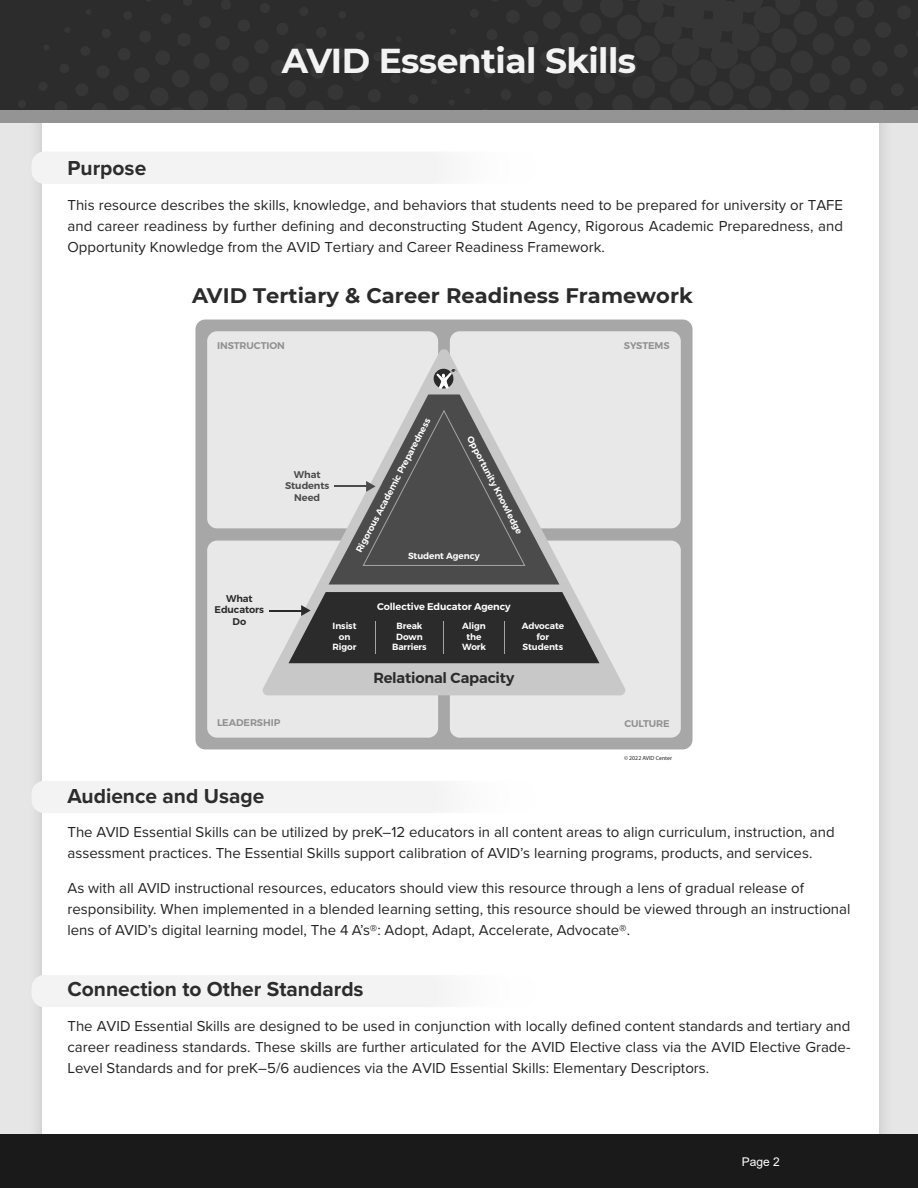
<style>
.page{position:relative;width:918px;height:1188px;background:#fff}
.page>*{position:absolute;margin:0;border:0;box-sizing:border-box;transform-origin:0 0}
.t1{font:700 34.5px "Montserrat";letter-spacing:-.015em;color:#f3f3f3}
.t2{font:700 21px "Proxima Nova";color:#2c2c2c}
.t3{font:700 21px "Montserrat";letter-spacing:.005em;color:#2b2b2b}
.t4{font:15px/21px "Proxima Nova";color:#242424;text-align:justify}
.t5{font:600 14.7px "Montserrat";letter-spacing:-.015em;color:#2b2b2b}
.t6{font:12px "Arial";color:#fff}
.t7{font:600 9.75px "Montserrat";letter-spacing:-.005em;color:#909090}
.t8{font:600 9.75px "Montserrat";letter-spacing:-.01em;color:#fff}
.t9{font:600 9.75px/11.7px "Montserrat";letter-spacing:-.01em;color:#4b4b4b;text-align:center}
.t10{font:600 9.75px/11.7px "Montserrat";letter-spacing:-.01em;color:#2b2b2b;text-align:center}
.t11{font:600 9px/10.8px "Montserrat";letter-spacing:-.01em;color:#fff;text-align:center}
.t12{font:5.85px "Myriad Pro";color:#242424}
.s1{font-style:inherit}
</style>
<div class="page">
<div style="left:0;top:123px;width:918px;height:1011px;background:#e6e6e6"></div>
<div style="left:27px;top:12px;width:867px;height:1171px;background:#e0e0e0"></div>
<div style="left:42px;top:27px;width:837px;height:1141px;background:#fff;border-radius:20px"></div>
<div style="left:31px;top:781px;width:511px;height:32px;background:#f3f3f3;border-radius:13px"></div>
<div style="left:31px;top:975px;width:511px;height:32px;background:#f3f3f3;border-radius:13px"></div>
<div style="left:195px;top:320px;width:498px;height:429px;background:#a7a7a7;border-radius:10px"></div>
<div style="left:207px;top:331px;width:231px;height:197px;background:#e8e8e8;border-radius:10px"></div>
<div style="left:450px;top:331px;width:231px;height:197px;background:#e8e8e8;border-radius:10px"></div>
<div style="left:207px;top:541px;width:231px;height:197px;background:#e8e8e8;border-radius:10px"></div>
<div style="left:450px;top:541px;width:231px;height:197px;background:#e8e8e8;border-radius:10px"></div>
<svg style="left:262px;top:349px;width:364px;height:346px"></svg>
<svg style="left:289px;top:520px;width:310px;height:143px;fill:#2b2b2b"></svg>
<hr style="left:444px;top:621px;width:1px;height:32px;background:#a4a4a4">
<hr style="left:505px;top:621px;width:1px;height:32px;background:#a4a4a4">
<hr style="left:375px;top:621px;width:1px;height:32px;background:#a4a4a4">
<svg style="left:325px;top:353px;width:238px;height:239px"></svg>
<hr style="left:335px;top:486px;width:36px;height:1px;background:#4b4b4b">
<svg style="left:301px;top:605px;width:10px;height:11px"></svg>
<hr style="left:270px;top:610px;width:36px;height:1px;background:#2b2b2b">
<div style="left:31px;top:151px;width:511px;height:33px;background:#f3f3f3;border-radius:13px"></div>
<div style="left:0;top:105px;width:918px;height:18px;background:#949494"></div>
<div style="left:0;top:1134px;width:918px;height:54px;background:#1a1a1a"></div>
<div style="left:0;top:0;width:918px;height:110px;background:#2c2c2c"></div>
<p class="t1" style="left:282px;top:36px;width:356px">AVID Essential Skills</p>
<p class="t2" style="left:68px;top:152px;width:80px">Purpose</p>
<p class="t4" style="left:68px;top:193px;width:777px">This resource describes the skills, knowledge, and behaviors that students need to be prepared for university or TAFE and career readiness by further defining and deconstructing Student Agency, Rigorous Academic Preparedness, and Opportunity Knowledge from the AVID Tertiary and Career Readiness Framework.</p>
<p class="t3" style="left:192px;top:280px;width:502px">AVID Tertiary &amp; Career Readiness Framework</p>
<p class="t7" style="left:217px;top:340px;width:69px">INSTRUCTION</p>
<p class="t7" style="left:624px;top:340px;width:47px">SYSTEMS</p>
<p class="t10" style="left:215px;top:592px;width:51px">What<br>Educators<br>Do</p>
<p class="t9" style="left:285px;top:468px;width:46px">What<br>Students<br>Need</p>
<p class="t11" style="left:353px;top:549px;width:152px;rotate:-62deg">Rigorous Academic P reparedness</p>
<p class="t11" style="left:474px;top:434px;width:110px;rotate:62deg">O pportunity K nowledge</p>
<p class="t11" style="left:408px;top:551px;width:73px">Student Agency</p>
<p class="t8" style="left:377px;top:601px;width:135px">Collective Educator Agency</p>
<p class="t11" style="left:462px;top:620px;width:25px">Align the<br>Work</p>
<p class="t11" style="left:333px;top:620px;width:25px">Insist on<br>Rigor</p>
<p class="t11" style="left:522px;top:620px;width:44px">Advocate for<br>Students</p>
<p class="t11" style="left:392px;top:620px;width:36px">Break<br>Down<br>Barriers</p>
<p class="t5" style="left:373px;top:668px;width:142px">Relational Capacity</p>
<p class="t7" style="left:217px;top:717px;width:65px">LEADERSHIP</p>
<p class="t7" style="left:625px;top:717px;width:47px">CULTURE</p>
<p class="t12" style="left:624px;top:754px;width:50px">© 2022 AVID Center</p>
<p class="t2" style="left:68px;top:780px;width:198px">Audience and Usage</p>
<p class="t4" style="left:68px;top:821px;width:769px">The AVID Essential Skills can be utilized by preK–12 educators in all content areas to align curriculum, instruction, and assessment practices. The Essential Skills support calibration of AVID’s learning programs, products, and services.</p>
<p class="t4" style="left:68px;top:877px;width:785px;text-align:left">As with all AVID instructional resources, educators should view this resource through a lens of gradual release of responsibility. When implemented in a blended learning setting, this resource should be viewed through an instructional lens of AVID’s digital learning model, The 4 A’s®: Adopt, Adapt, Accelerate, Advocate®.</p>
<p class="t2" style="left:68px;top:974px;width:298px">Connection to Other Standards</p>
<p class="t4" style="left:68px;top:1015px;width:785px">The AVID Essential Skills are designed to be used in conjunction with locally defined content standards and tertiary and career readiness standards. These skills are further articulated for the AVID Elective class via the AVID Elective Grade-Level Standards and for preK–5/6 audiences via the AVID Essential Skills: Elementary Descriptors.</p>
<p class="t6" style="left:742px;top:1154px;width:40px">Page <span class="s1">2</span></p>
</div>
